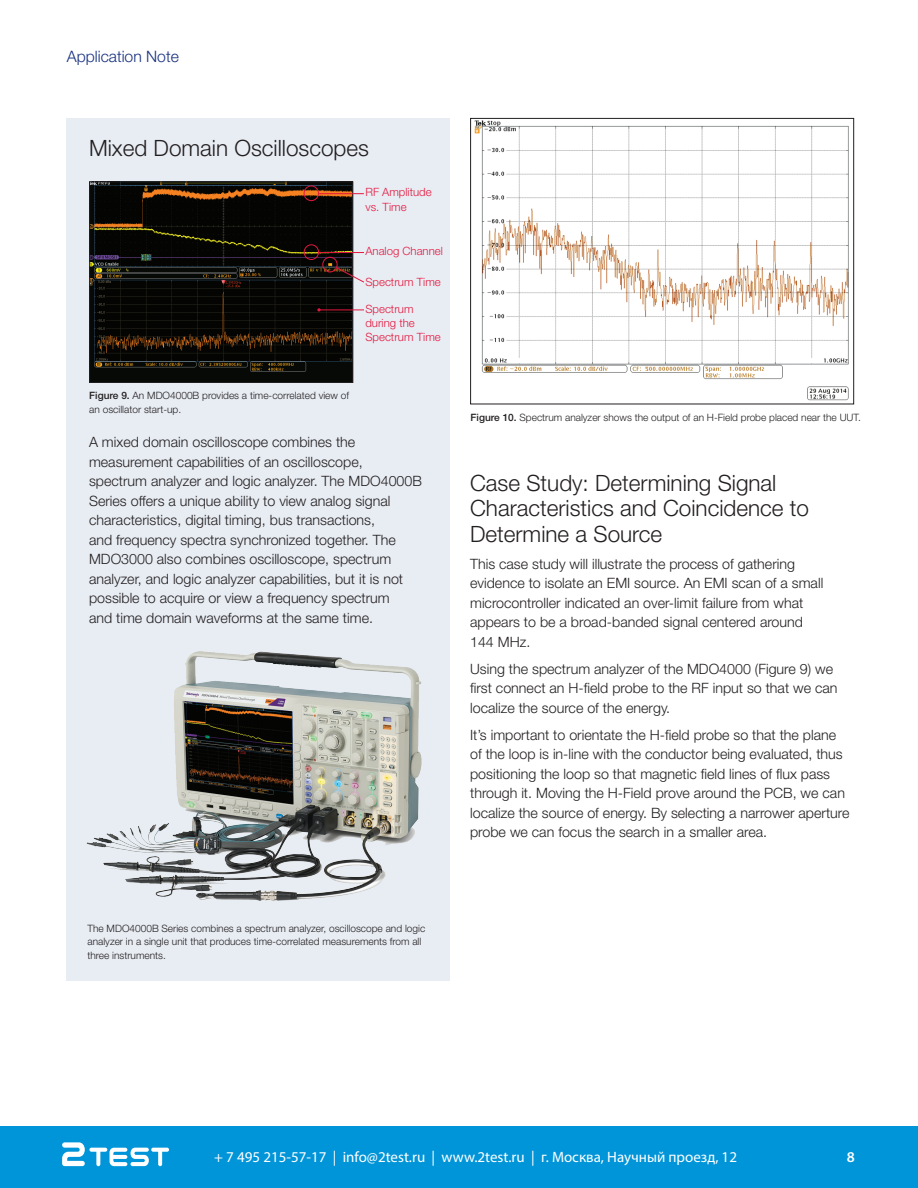
<style>
.page{position:relative;width:918px;height:1188px;background:#fff}
.page>*{position:absolute;margin:0;border:0;box-sizing:border-box;transform-origin:0 0}
.t1{font:300 22.5px/25.5px "Helvetica Neue";color:#231f20}
.t2{font:300 15.75px "Helvetica Neue";color:#183181}
.t3{font:15px "Myriad Pro";color:#fff}
.t4{font:600 15px "Myriad Pro";color:#fff}
.t5{font:300 14.25px/19.5px "Helvetica Neue";color:#231f20}
.t6{font:300 11.4px/14.2px "Helvetica Neue";color:#e4183e}
.t7{font:300 10.2px/13.5px "Helvetica Neue";color:#231f20}
.s1{font-weight:500}
</style>
<div class="page">
<div style="left:67px;top:118px;width:383px;height:863px;background:#e8edf4"></div>
<img style="left:474px;top:120px;width:375px;height:281px">
<div style="left:470px;top:118px;width:384px;height:286px;border:1px solid #231f20"></div>
<img style="left:91px;top:184px;width:260px;height:197px">
<div style="left:89px;top:182px;width:264px;height:201px;border:1px solid #231f20"></div>
<div style="left:304px;top:186px;width:15px;height:15px;border:1px solid #e4183e;border-radius:50%"></div>
<div style="left:304px;top:244px;width:15px;height:16px;border:1px solid #e4183e;border-radius:50%"></div>
<hr style="left:319px;top:193px;width:45px;height:1px;background:#e4183e">
<hr style="left:319px;top:252px;width:45px;height:1px;background:#e4183e">
<hr style="left:319px;top:310px;width:45px;height:1px;background:#e4183e">
<div style="left:322px;top:257px;width:16px;height:15px;border:1px solid #e4183e;border-radius:50%"></div>
<svg style="left:336px;top:267px;width:29px;height:16px"></svg>
<img style="left:86px;top:651px;width:336px;height:250px">
<svg style="left:317px;top:308px;width:4px;height:4px"></svg>
<div style="left:0;top:1127px;width:918px;height:61px;background:#0095d9"></div>
<svg style="left:62px;top:1142px;width:107px;height:24px"></svg>
<p class="t2" style="left:67px;top:46px;width:114px">Application Note</p>
<p class="t1" style="left:89px;top:134px;width:282px">Mixed Domain Oscilloscopes</p>
<p class="t6" style="left:365px;top:185px;width:68px">RF Amplitude vs. Time</p>
<p class="t6" style="left:365px;top:244px;width:79px">Analog Channel</p>
<p class="t6" style="left:365px;top:275px;width:77px">Spectrum Time</p>
<p class="t6" style="left:365px;top:301px;width:77px">Spectrum during the<br>Spectrum Time</p>
<p class="t7" style="left:89px;top:389px;width:261px"><span class="s1">Figure 9.</span> An MDO4000B provides a time-correlated view of an oscillator start-up.</p>
<p class="t5" style="left:89px;top:432px;width:334px">A mixed domain oscilloscope combines the measurement capabilities of an oscilloscope, spectrum analyzer and logic analyzer. The MDO4000B Series offers a unique ability to view analog signal characteristics, digital timing, bus transactions,<br>and frequency spectra synchronized together. The MDO3000 also combines oscilloscope, spectrum analyzer, and logic analyzer capabilities, but it is not possible to acquire or view a frequency spectrum<br>and time domain waveforms at the same time.</p>
<p class="t7" style="left:471px;top:410px;width:392px"><span class="s1">Figure 10.</span> Spectrum analyzer shows the output of an H-Field probe placed near the UUT.</p>
<p class="t1" style="left:470px;top:469px;width:340px">Case Study: Determining Signal<br>Characteristics and Coincidence to<br>Determine a Source</p>
<p class="t5" style="left:470px;top:554px;width:355px">This case study will illustrate the process of gathering evidence to isolate an EMI source. An EMI scan of a small microcontroller indicated an over-limit failure from what appears to be a broad-banded signal centered around 144 MHz.</p>
<p class="t5" style="left:470px;top:659px;width:369px">Using the spectrum analyzer of the MDO4000 (Figure 9) we first connect an H-field probe to the RF input so that we can localize the source of the energy.</p>
<p class="t5" style="left:470px;top:725px;width:381px">It’s important to orientate the H-field probe so that the plane of the loop is in-line with the conductor being evaluated, thus positioning the loop so that magnetic field lines of flux pass through it. Moving the H-Field prove around the PCB, we can localize the source of energy. By selecting a narrower aperture probe we can focus the search in a smaller area.</p>
<p class="t7" style="left:87px;top:921px;width:339px">The MDO4000B Series combines a spectrum analyzer, oscilloscope and logic analyzer in a single unit that produces time-correlated measurements from all three instruments.</p>
<p class="t3" style="left:214px;top:1148px;width:524px">+ 7 495 215-57-17 | info@2test.ru | www.2test.ru | г. Москва, Научный проезд, 12</p>
<p class="t4" style="left:847px;top:1147px;width:10px">8</p>
</div>
